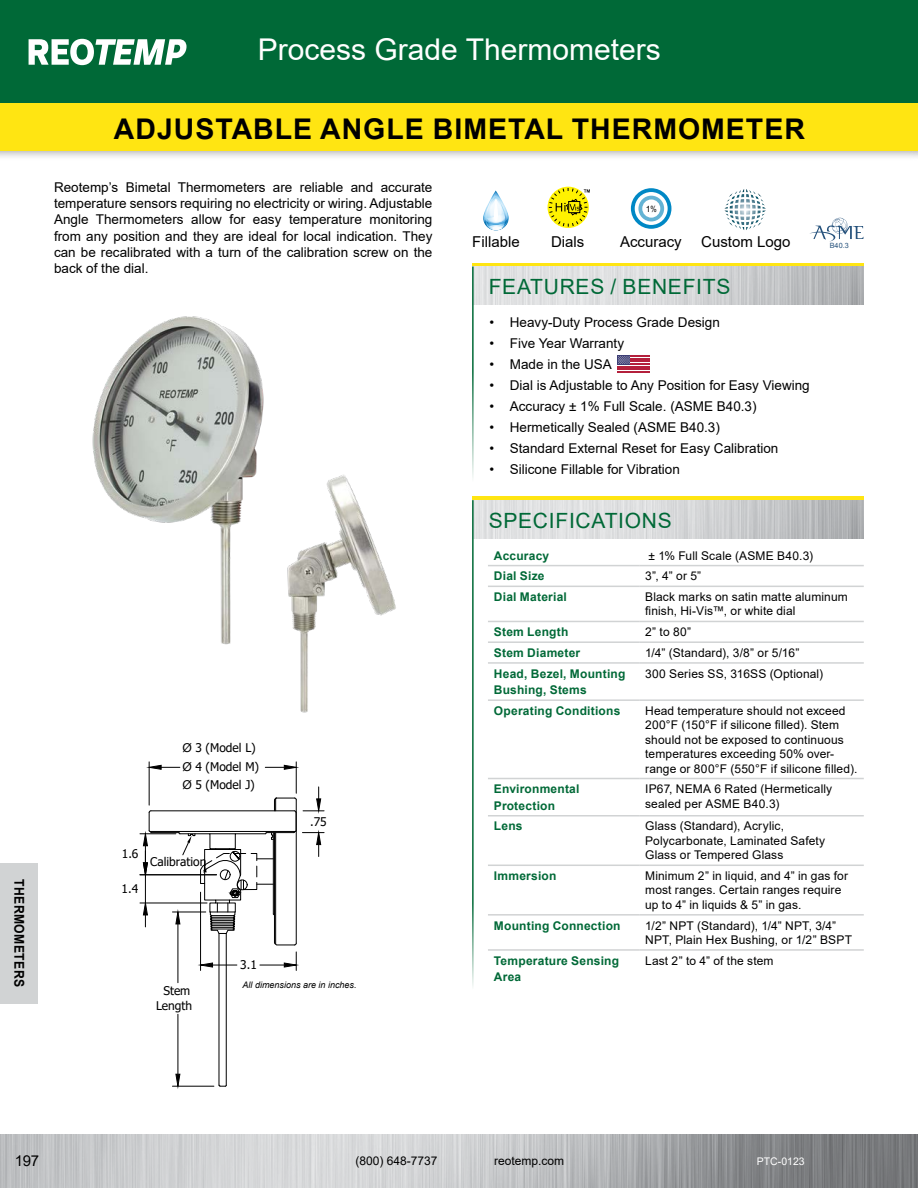
<style>
.page{position:relative;width:918px;height:1188px;background:#fff}
.page>*{position:absolute;margin:0;border:0;box-sizing:border-box;transform-origin:0 0}
.H1_Series{font:30px "Arial";color:#fff}
.H2_Product_Name{font:700 28.5px "Arial";letter-spacing:.035em;color:#000}
.Feature_Ben_Spec_H1{font:21px "Arial";letter-spacing:.035em;color:#006937}
.Icon_Titles{font:15px "Arial";color:#000}
.Product_Description{font:13.5px/16.2px "Arial";color:#000;text-align:justify}
.t1{font:700 13.5px "Arial";letter-spacing:.035em;color:#000;scale:.9 1}
.Spec_Table_Body_Styl{font:12px/14.4px "Arial";letter-spacing:.01em;color:#000}
.Spec_H1{font:700 12px/16.5px "Arial";letter-spacing:.015em;color:#006937}
.t2{font:12px/18.9px "Tahoma";color:#000}
.t3{font:10.5px "Arial";color:#fff}
.Caption_Body{font:italic 9px "Arial";color:#000}
.t4{font:8.7px "Arial";color:#000}
.t5{font:7.2px "Arial";color:#26527c}
.s1{font-family:"Arial";font-size:12.15px}
.s2{font-family:"Arial Narrow"}
</style>
<div class="page">
<div style="left:0;top:863px;width:38px;height:140px;background:#d1d3d4"></div>
<div style="left:0;top:93px;width:918px;height:68px;background:#000;opacity:.4"></div>
<div style="left:0;top:103px;width:918px;height:48px;background:#ffe512"></div>
<div style="left:908px;top:93px;width:10px;height:68px;background:#000;opacity:.4"></div>
<div style="left:863px;top:103px;width:55px;height:48px;background:#ffe512"></div>
<img style="left:0;top:1134px;width:918px;height:54px">
<div style="left:0;top:0;width:918px;height:103px;background:#006937"></div>
<svg style="left:29px;top:39px;width:158px;height:26px"></svg>
<svg style="left:483px;top:191px;width:26px;height:39px"></svg>
<svg style="left:484px;top:192px;width:24px;height:39px"></svg>
<svg style="left:631px;top:188px;width:40px;height:41px"></svg>
<svg style="left:726px;top:189px;width:39px;height:20px"></svg>
<svg style="left:472px;top:263px;width:392px;height:4px;background:#f3e042"></svg>
<img style="left:474px;top:267px;width:390px;height:37px">
<hr style="left:472px;top:267px;width:2px;height:215px;background:#006937">
<svg style="left:548px;top:187px;width:41px;height:41px"></svg>
<svg style="left:549px;top:188px;width:41px;height:39px;background:#ded52d"></svg>
<svg style="left:810px;top:218px;width:54px;height:24px"></svg>
<div style="left:472px;top:497px;width:392px;height:8px;background:#ffe512"></div>
<img style="left:474px;top:500px;width:390px;height:38px">
<hr style="left:472px;top:500px;width:2px;height:489px;background:#006937">
<img style="left:92px;top:316px;width:172px;height:329px">
<img style="left:287px;top:475px;width:109px;height:238px">
<svg style="left:617px;top:359px;width:32px;height:9px"></svg>
<hr style="left:617px;top:356px;width:32px;height:1px;background:#b4203c">
<hr style="left:617px;top:358px;width:32px;height:1px;background:#b4203c">
<hr style="left:617px;top:361px;width:32px;height:1px;background:#b4203c">
<hr style="left:617px;top:363px;width:32px;height:2px;background:#b4203c">
<hr style="left:617px;top:366px;width:32px;height:1px;background:#b4203c">
<hr style="left:617px;top:368px;width:32px;height:2px;background:#b4203c">
<hr style="left:617px;top:371px;width:32px;height:1px;background:#b4203c">
<div style="left:617px;top:356px;width:13px;height:9px;background:#3e3f76"></div>
<svg style="left:618px;top:356px;width:12px;height:8px"></svg>
<hr style="left:149px;top:762px;width:1px;height:43px;background:#000">
<hr style="left:296px;top:762px;width:1px;height:31px;background:#000">
<svg style="left:148px;top:765px;width:32px;height:5px"></svg>
<svg style="left:265px;top:765px;width:32px;height:5px"></svg>
<hr style="left:140px;top:903px;width:67px;height:1px;background:#000">
<hr style="left:140px;top:874px;width:77px;height:1px;background:#000">
<hr style="left:140px;top:833px;width:36px;height:1px;background:#000">
<svg style="left:143px;top:787px;width:181px;height:300px"></svg>
<hr style="left:488px;top:565px;width:151px;height:1px;background:#d1d3d4">
<hr style="left:639px;top:565px;width:225px;height:1px;background:#d1d3d4">
<hr style="left:488px;top:586px;width:151px;height:1px;background:#d1d3d4">
<hr style="left:639px;top:586px;width:225px;height:1px;background:#d1d3d4">
<hr style="left:488px;top:621px;width:151px;height:1px;background:#d1d3d4">
<hr style="left:639px;top:621px;width:225px;height:1px;background:#d1d3d4">
<hr style="left:488px;top:641px;width:151px;height:2px;background:#d1d3d4">
<hr style="left:639px;top:641px;width:225px;height:2px;background:#d1d3d4">
<hr style="left:488px;top:662px;width:151px;height:2px;background:#d1d3d4">
<hr style="left:639px;top:662px;width:225px;height:2px;background:#d1d3d4">
<hr style="left:488px;top:699px;width:151px;height:2px;background:#d1d3d4">
<hr style="left:639px;top:699px;width:225px;height:2px;background:#d1d3d4">
<hr style="left:488px;top:778px;width:151px;height:1px;background:#d1d3d4">
<hr style="left:639px;top:778px;width:225px;height:1px;background:#d1d3d4">
<hr style="left:488px;top:815px;width:151px;height:2px;background:#d1d3d4">
<hr style="left:639px;top:815px;width:225px;height:2px;background:#d1d3d4">
<hr style="left:488px;top:865px;width:151px;height:1px;background:#d1d3d4">
<hr style="left:639px;top:865px;width:225px;height:1px;background:#d1d3d4">
<hr style="left:488px;top:914px;width:151px;height:2px;background:#d1d3d4">
<hr style="left:639px;top:914px;width:225px;height:2px;background:#d1d3d4">
<hr style="left:488px;top:949px;width:151px;height:2px;background:#d1d3d4">
<hr style="left:639px;top:949px;width:225px;height:2px;background:#d1d3d4">
<p class="H1_Series" style="left:258px;top:29px;width:404px">Process Grade Thermometers</p>
<p class="H2_Product_Name" style="left:114px;top:109px;width:693px">ADJUSTABLE ANGLE BIMETAL THERMOMETER</p>
<p class="Product_Description" style="left:54px;top:179px;width:380px">Reotemp’s Bimetal Thermometers are reliable and accurate temperature sensors requiring no electricity or wiring. Adjustable Angle Thermometers allow for easy temperature monitoring from any position and they are ideal for local indication. They can be recalibrated with a turn of the calibration screw on the back of the dial.</p>
<p class="t1" style="left:29px;top:879px;width:121px;rotate:90deg">THERMOMETERS</p>
<p class="t2" style="left:183px;top:739px;width:78px"><span class="s1">Ø</span> 3 (Model L)<br><span class="s1">Ø</span> 4 (Model M)<br><span class="s1">Ø</span> 5 (Model J)</p>
<p class="t2" style="left:122px;top:845px;width:18px">1.6</p>
<p class="t2" style="left:122px;top:880px;width:18px">1.4</p>
<p class="t2" style="left:150px;top:852px;width:58px">Calibration</p>
<p class="t2" style="left:310px;top:813px;width:18px">.75</p>
<p class="t2" style="left:156px;top:984px;width:38px;line-height:14.7px;text-align:center">Stem<br>Length</p>
<p class="t2" style="left:240px;top:956px;width:18px">3.1</p>
<p class="Caption_Body" style="left:243px;top:979px;width:116px">All dimensions are in inches.</p>
<p class="t4" style="left:646px;top:203px;width:13px">1<span class="s2">%</span></p>
<p class="Icon_Titles" style="left:701px;top:232px;width:91px">Custom Logo</p>
<p class="Feature_Ben_Spec_H1" style="left:489px;top:272px;width:243px">FEATURES / BENEFITS</p>
<p class="Icon_Titles" style="left:472px;top:232px;width:49px">Fillable</p>
<p class="Icon_Titles" style="left:620px;top:232px;width:63px">Accuracy</p>
<p class="Icon_Titles" style="left:551px;top:232px;width:35px">Dials</p>
<p class="t5" style="left:830px;top:241px;width:21px">B40.3</p>
<p class="Product_Description" style="left:490px;top:314px;width:232px">• Heavy-Duty Process Grade Design</p>
<p class="Product_Description" style="left:490px;top:335px;width:136px">• Five Year Warranty</p>
<p class="Product_Description" style="left:490px;top:356px;width:124px">• Made in the USA</p>
<p class="Product_Description" style="left:490px;top:377px;width:322px">• Dial is Adjustable to Any Position for Easy Viewing</p>
<p class="Product_Description" style="left:490px;top:398px;width:268px">• Accuracy ± 1% Full Scale. (ASME B40.3)</p>
<p class="Product_Description" style="left:490px;top:419px;width:232px">• Hermetically Sealed (ASME B40.3)</p>
<p class="Product_Description" style="left:490px;top:440px;width:290px">• Standard External Reset for Easy Calibration</p>
<p class="Product_Description" style="left:490px;top:461px;width:192px">• Silicone Fillable for Vibration</p>
<p class="Feature_Ben_Spec_H1" style="left:489px;top:506px;width:185px">SPECIFICATIONS</p>
<p class="Spec_H1" style="left:494px;top:547px;width:57px">Accuracy</p>
<p class="Spec_Table_Body_Styl" style="left:649px;top:548px;width:166px">± 1% Full Scale (ASME B40.3)</p>
<p class="Spec_H1" style="left:494px;top:568px;width:52px">Dial Size</p>
<p class="Spec_Table_Body_Styl" style="left:645px;top:569px;width:58px">3”, 4” or 5”</p>
<p class="Spec_H1" style="left:494px;top:589px;width:74px">Dial Material</p>
<p class="Spec_Table_Body_Styl" style="left:645px;top:590px;width:204px">Black marks on satin matte aluminum finish, Hi-Vis™, or white dial</p>
<p class="Spec_H1" style="left:494px;top:624px;width:76px">Stem Length</p>
<p class="Spec_Table_Body_Styl" style="left:645px;top:625px;width:47px">2” to 80”</p>
<p class="Spec_H1" style="left:494px;top:645px;width:88px">Stem Diameter</p>
<p class="Spec_Table_Body_Styl" style="left:645px;top:645px;width:156px">1/4” (Standard), 3/8” or 5/16”</p>
<p class="Spec_H1" style="left:494px;top:665px;width:133px">Head, Bezel, Mounting<br>Bushing, Stems</p>
<p class="Spec_Table_Body_Styl" style="left:645px;top:666px;width:180px">300 Series SS, 316SS (Optional)</p>
<p class="Spec_H1" style="left:494px;top:703px;width:128px">Operating Conditions</p>
<p class="Spec_Table_Body_Styl" style="left:645px;top:703px;width:214px">Head temperature should not exceed 200°F (150°F if silicone filled). Stem should not be exposed to continuous temperatures exceeding 50% over&shy;range or 800°F (550°F if silicone filled).</p>
<p class="Spec_H1" style="left:494px;top:781px;width:87px">Environmental<br>Protection</p>
<p class="Spec_Table_Body_Styl" style="left:645px;top:782px;width:189px">IP67, NEMA 6 Rated (Hermetically sealed per ASME B40.3)</p>
<p class="Spec_H1" style="left:494px;top:818px;width:30px">Lens</p>
<p class="Spec_Table_Body_Styl" style="left:645px;top:819px;width:182px">Glass (Standard), Acrylic,<br>Polycarbonate, Laminated Safety<br>Glass or Tempered Glass</p>
<p class="Spec_H1" style="left:494px;top:868px;width:64px">Immersion</p>
<p class="Spec_Table_Body_Styl" style="left:645px;top:869px;width:204px">Minimum 2” in liquid, and 4” in gas for most ranges. Certain ranges require up to 4” in liquids &amp; 5” in gas.</p>
<p class="Spec_H1" style="left:494px;top:917px;width:128px">Mounting Connection</p>
<p class="Spec_Table_Body_Styl" style="left:645px;top:918px;width:208px">1/2” NPT (Standard), 1/4” NPT, 3/4”<br>NPT, Plain Hex Bushing, or 1/2” BSPT</p>
<p class="Spec_H1" style="left:494px;top:952px;width:127px">Temperature Sensing<br>Area</p>
<p class="Spec_Table_Body_Styl" style="left:645px;top:953px;width:130px">Last 2” to 4” of the stem</p>
<p class="Icon_Titles" style="left:15px;top:1151px;width:26px">197</p>
<p class="Spec_Table_Body_Styl" style="left:355px;top:1154px;width:84px">(800) 648-7737</p>
<p class="Spec_Table_Body_Styl" style="left:494px;top:1154px;width:72px">reotemp.com</p>
<p class="t3" style="left:757px;top:1154px;width:49px">PTC-0123</p>
</div>
